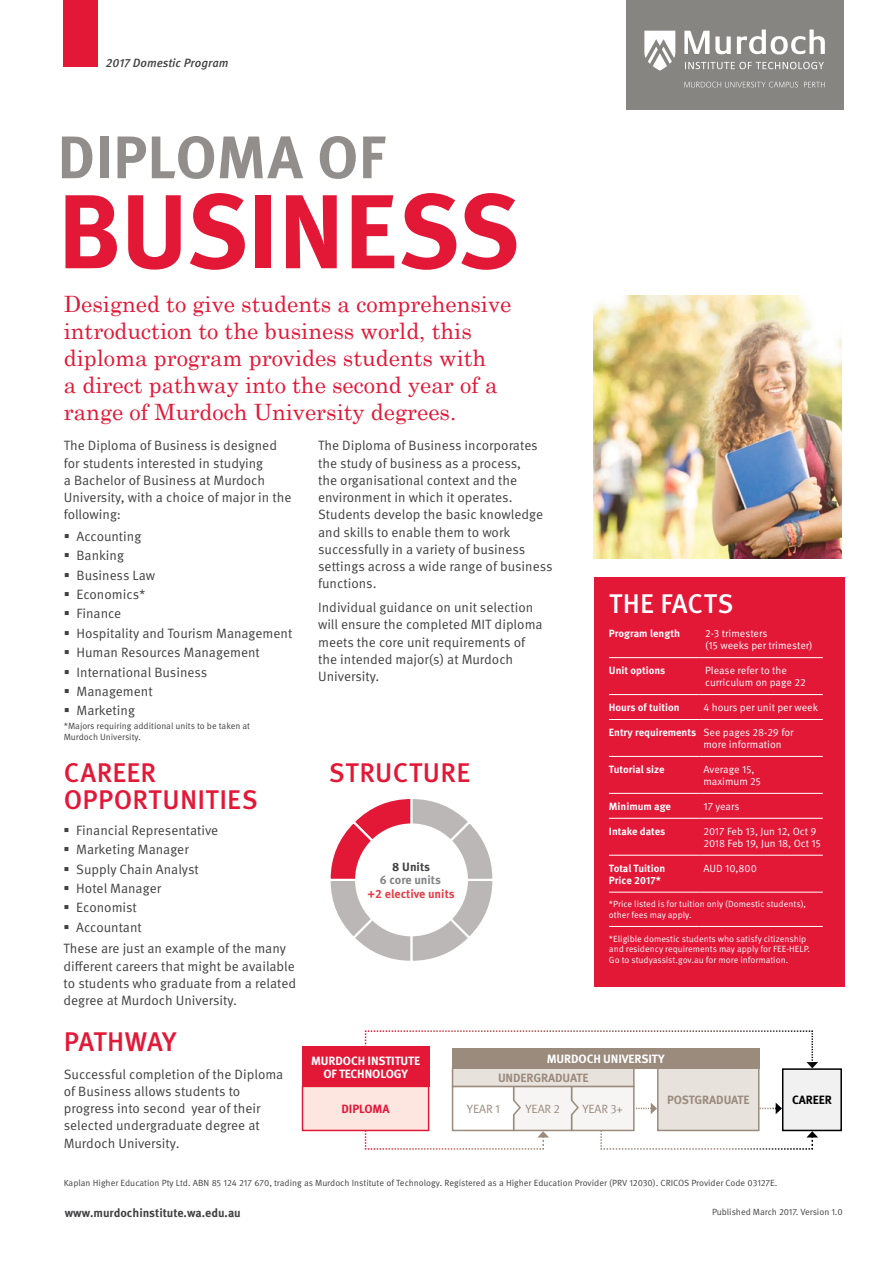
<style>
.page{position:relative;width:893px;height:1263px;background:#fff}
.page>*{position:absolute;margin:0;border:0;box-sizing:border-box;transform-origin:0 0}
.t1{font:700 105px "Meta Pro";letter-spacing:-.01em;color:#e31837}
.t2{font:700 60px "Meta Pro";color:#918e8b}
.t3{font:500 27px/27px "Meta Pro";letter-spacing:.01em;color:#e31837}
.t4{font:500 27px "Meta Pro";letter-spacing:.01em;color:#fff}
.t5{font:500 27px "Meta Pro";letter-spacing:-.015em;color:#e31837}
.t6{font:22.5px/27px "Century Schoolbook";color:#e31837}
.t7{font:13.5px/17.2px "Meta Pro Norm";color:#414042}
.t8{font:700 12px/13.5px "Meta Pro";letter-spacing:-.01em;color:#fff;text-align:center}
.t9{font:700 12px "Meta Pro";color:#414042}
.t10{font:700 12px "Meta Pro";letter-spacing:-.01em;color:#9a8b7d}
.t11{font:italic 500 12px "Meta Pro";color:#414042}
.t12{font:12px "Meta Pro Norm";letter-spacing:-.01em;color:#9a8b7d}
.t13{font:700 12px "Meta Pro";color:#e53d44}
.t14{font:700 12px "Meta Pro";letter-spacing:-.01em;color:#808285}
.t15{font:700 12px "Meta Pro";letter-spacing:-.01em;color:#e31837}
.t16{font:700 12px "Meta Pro";letter-spacing:-.01em;color:#000}
.t17{font:10.5px/12px "Meta Pro Norm";color:#fff}
.t18{font:700 10.5px/12px "Meta Pro";color:#fff}
.t19{font:9px/10.5px "Meta Pro Norm";color:#414042}
.t20{font:9px/10.5px "Meta Pro Norm";color:#fff}
.s1{font-family:"Meta Pro Norm";font-weight:400}
</style>
<div class="page">
<div style="left:64px;top:0;width:34px;height:67px;background:#e31837"></div>
<div style="left:626px;top:0;width:217px;height:109px;background:#878582"></div>
<svg style="left:684px;top:82px;width:114px;height:6px"></svg>
<svg style="left:804px;top:82px;width:21px;height:5px"></svg>
<svg style="left:684px;top:31px;width:47px;height:23px"></svg>
<svg style="left:737px;top:30px;width:88px;height:24px"></svg>
<svg style="left:685px;top:62px;width:139px;height:7px"></svg>
<svg style="left:644px;top:31px;width:31px;height:40px"></svg>
<div style="left:302px;top:1086px;width:127px;height:44px;background:#fce6df"></div>
<div style="left:302px;top:1086px;width:127px;height:45px;border:2px solid #e31837"></div>
<div style="left:658px;top:1067px;width:101px;height:63px;background:#e8e2dc"></div>
<div style="left:657px;top:1067px;width:102px;height:64px;border:2px solid #9a8b7d"></div>
<svg style="left:600px;top:1130px;width:218px;height:20px"></svg>
<svg style="left:364px;top:1030px;width:454px;height:38px"></svg>
<svg style="left:636px;top:1103px;width:21px;height:11px"></svg>
<div style="left:783px;top:1069px;width:58px;height:61px;background:#f1f1f2"></div>
<div style="left:782px;top:1068px;width:60px;height:63px;border:2px solid #000"></div>
<svg style="left:759px;top:1102px;width:23px;height:12px"></svg>
<div style="left:302px;top:1046px;width:127px;height:41px;background:#e31837"></div>
<div style="left:572px;top:1086px;width:62px;height:44px;background:#f7f5f3"></div>
<div style="left:571px;top:1086px;width:64px;height:45px;border:2px solid #9a8b7d"></div>
<svg style="left:364px;top:1085px;width:216px;height:65px"></svg>
<div style="left:453px;top:1067px;width:181px;height:19px;background:#e8e2dc"></div>
<div style="left:452px;top:1067px;width:183px;height:20px;border:2px solid #9a8b7d"></div>
<div style="left:452px;top:1048px;width:307px;height:20px;background:#9a8b7d"></div>
<svg style="left:330px;top:799px;width:163px;height:162px"></svg>
<div style="left:355px;top:823px;width:113px;height:113px;background:#fff;border-radius:50%"></div>
<img style="left:594px;top:296px;width:248px;height:263px">
<div style="left:594px;top:577px;width:250px;height:409px;background:#e31837"></div>
<hr style="left:609px;top:657px;width:90px;height:1px;background:#fff">
<hr style="left:699px;top:657px;width:124px;height:1px;background:#fff">
<hr style="left:609px;top:694px;width:90px;height:1px;background:#fff">
<hr style="left:699px;top:694px;width:124px;height:1px;background:#fff">
<hr style="left:609px;top:719px;width:90px;height:1px;background:#fff">
<hr style="left:699px;top:719px;width:124px;height:1px;background:#fff">
<hr style="left:609px;top:756px;width:90px;height:1px;background:#fff">
<hr style="left:699px;top:756px;width:124px;height:1px;background:#fff">
<hr style="left:609px;top:793px;width:90px;height:1px;background:#fff">
<hr style="left:699px;top:793px;width:124px;height:1px;background:#fff">
<hr style="left:609px;top:818px;width:90px;height:1px;background:#fff">
<hr style="left:699px;top:818px;width:124px;height:1px;background:#fff">
<hr style="left:609px;top:926px;width:90px;height:1px;background:#fff">
<hr style="left:699px;top:926px;width:124px;height:1px;background:#fff">
<hr style="left:609px;top:855px;width:90px;height:1px;background:#fff">
<hr style="left:699px;top:855px;width:124px;height:1px;background:#fff">
<hr style="left:609px;top:892px;width:90px;height:1px;background:#fff">
<hr style="left:699px;top:892px;width:124px;height:1px;background:#fff">
<p class="t11" style="left:106px;top:53px;width:124px">2017 Domestic Program</p>
<h2 class="t2" style="left:57px;top:110px;width:330px">DIPLOMA OF</h2>
<h1 class="t1" style="left:58px;top:150px;width:464px">BUSINESS</h1>
<h3 class="t6" style="left:64px;top:289px;width:449px">Designed to give students a comprehensive introduction to the business world, this diploma program provides students with<br>a direct pathway into the second year of a range of Murdoch University degrees.</h3>
<p class="t7" style="left:64px;top:436px;width:229px">The Diploma of Business is designed for students interested in studying<br>a Bachelor of Business at Murdoch<br>University, with a choice of major in the following:</p>
<p class="t7" style="left:64px;top:527px;width:79px">▪ Accounting</p>
<p class="t7" style="left:64px;top:546px;width:62px">▪ Banking</p>
<p class="t7" style="left:64px;top:565px;width:93px">▪ Business Law</p>
<p class="t7" style="left:64px;top:585px;width:83px">▪ Economics*</p>
<p class="t7" style="left:64px;top:604px;width:59px">▪ Finance</p>
<p class="t7" style="left:64px;top:624px;width:230px">▪ Hospitality and Tourism Management</p>
<p class="t7" style="left:64px;top:643px;width:198px">▪ Human Resources Management</p>
<p class="t7" style="left:64px;top:662px;width:145px">▪ International Business</p>
<p class="t7" style="left:64px;top:682px;width:91px">▪ Management</p>
<p class="t7" style="left:64px;top:701px;width:73px">▪ Marketing</p>
<p class="t19" style="left:64px;top:720px;width:188px">*Majors requiring additional units to be taken at<br>Murdoch University.</p>
<h3 class="t3" style="left:64px;top:757px;width:196px">CAREER<br>OPPORTUNITIES</h3>
<p class="t7" style="left:64px;top:821px;width:156px">▪ Financial Representative</p>
<p class="t7" style="left:64px;top:840px;width:127px">▪ Marketing Manager</p>
<p class="t7" style="left:64px;top:859px;width:137px">▪ Supply Chain Analyst</p>
<p class="t7" style="left:64px;top:879px;width:99px">▪ Hotel Manager</p>
<p class="t7" style="left:64px;top:898px;width:75px">▪ Economist</p>
<p class="t7" style="left:64px;top:915px;width:224px;line-height:21.5px">▪ Accountant<br>These are just an example of the many</p>
<p class="t7" style="left:64px;top:956px;width:234px;text-align:justify">different careers that might be available to students who graduate from a related degree at Murdoch University.</p>
<h3 class="t5" style="left:64px;top:1020px;width:114px">PATHWAY</h3>
<p class="t7" style="left:64px;top:1064px;width:221px">Successful completion of the Diploma of Business allows students to progress into second year of their selected undergraduate degree at<br>Murdoch University.</p>
<p class="t7" style="left:318px;top:436px;width:236px">The Diploma of Business incorporates the study of business as a process,<br>the organisational context and the environment in which it operates.<br>Students develop the basic knowledge and skills to enable them to work successfully in a variety of business settings across a wide range of business functions.</p>
<p class="t7" style="left:318px;top:598px;width:226px">Individual guidance on unit selection will ensure the completed MIT diploma meets the core unit requirements of the intended major(s) at Murdoch<br>University.</p>
<h3 class="t4" style="left:609px;top:582px;width:126px">THE FACTS</h3>
<p class="t18" style="left:609px;top:627px;width:73px">Program length</p>
<p class="t17" style="left:705px;top:627px;width:109px">2-3 trimesters<br>(15 weeks per trimester)</p>
<p class="t18" style="left:609px;top:664px;width:58px">Unit options</p>
<p class="t17" style="left:705px;top:664px;width:102px">Please refer to the curriculum on page 22</p>
<p class="t18" style="left:609px;top:701px;width:72px">Hours of tuition</p>
<p class="t17" style="left:703px;top:701px;width:116px">4 hours per unit per week</p>
<p class="t18" style="left:609px;top:726px;width:186px">Entry requirements <span class="s1">See pages 28-29 for</span></p>
<p class="t17" style="left:703px;top:738px;width:80px">more information</p>
<p class="t18" style="left:609px;top:762px;width:57px">Tutorial size</p>
<p class="t17" style="left:703px;top:762px;width:59px">Average 15, maximum 25</p>
<p class="t18" style="left:609px;top:799px;width:64px">Minimum age</p>
<p class="t17" style="left:703px;top:799px;width:38px">17 years</p>
<p class="t18" style="left:609px;top:824px;width:58px">Intake dates</p>
<p class="t17" style="left:703px;top:824px;width:119px">2017 Feb 13, Jun 12, Oct 9<br>2018 Feb 19, Jun 18, Oct 15</p>
<p class="t18" style="left:609px;top:861px;width:58px">Total Tuition<br>Price 2017*</p>
<p class="t17" style="left:703px;top:861px;width:55px">AUD 10,800</p>
<p class="t20" style="left:609px;top:898px;width:199px">*Price listed is for tuition only (Domestic students), other fees may apply.</p>
<p class="t20" style="left:609px;top:933px;width:203px">*Eligible domestic students who satisfy citizenship and residency requirements may apply for FEE-HELP.<br>Go to studyassist.gov.au for more information.</p>
<h3 class="t3" style="left:329px;top:757px;width:143px">STRUCTURE</h3>
<p class="t9" style="left:392px;top:857px;width:39px">8 Units</p>
<p class="t14" style="left:380px;top:871px;width:62px">6 core units</p>
<p class="t13" style="left:368px;top:884px;width:89px">+2 elective units</p>
<p class="t8" style="left:311px;top:1053px;width:111px">MURDOCH INSTITUTE<br>OF TECHNOLOGY</p>
<p class="t15" style="left:342px;top:1099px;width:49px">DIPLOMA</p>
<p class="t8" style="left:547px;top:1051px;width:120px">MURDOCH UNIVERSITY</p>
<p class="t10" style="left:498px;top:1068px;width:92px">UNDERGRADUATE</p>
<p class="t12" style="left:467px;top:1100px;width:34px">YEAR 1</p>
<p class="t12" style="left:525px;top:1100px;width:36px">YEAR 2</p>
<p class="t12" style="left:582px;top:1100px;width:42px">YEAR 3+</p>
<p class="t10" style="left:667px;top:1090px;width:84px">POSTGRADUATE</p>
<p class="t16" style="left:792px;top:1091px;width:41px">CAREER</p>
<p class="t19" style="left:64px;top:1177px;width:715px">Kaplan Higher Education Pty Ltd. ABN 85 124 217 670, trading as Murdoch Institute of Technology. Registered as a Higher Education Provider (PRV 12030). CRICOS Provider Code 03127E.</p>
<p class="t9" style="left:65px;top:1203px;width:178px">www.murdochinstitute.wa.edu.au</p>
<p class="t19" style="left:712px;top:1205px;width:132px">Published March 2017. Version 1.0</p>
</div>
